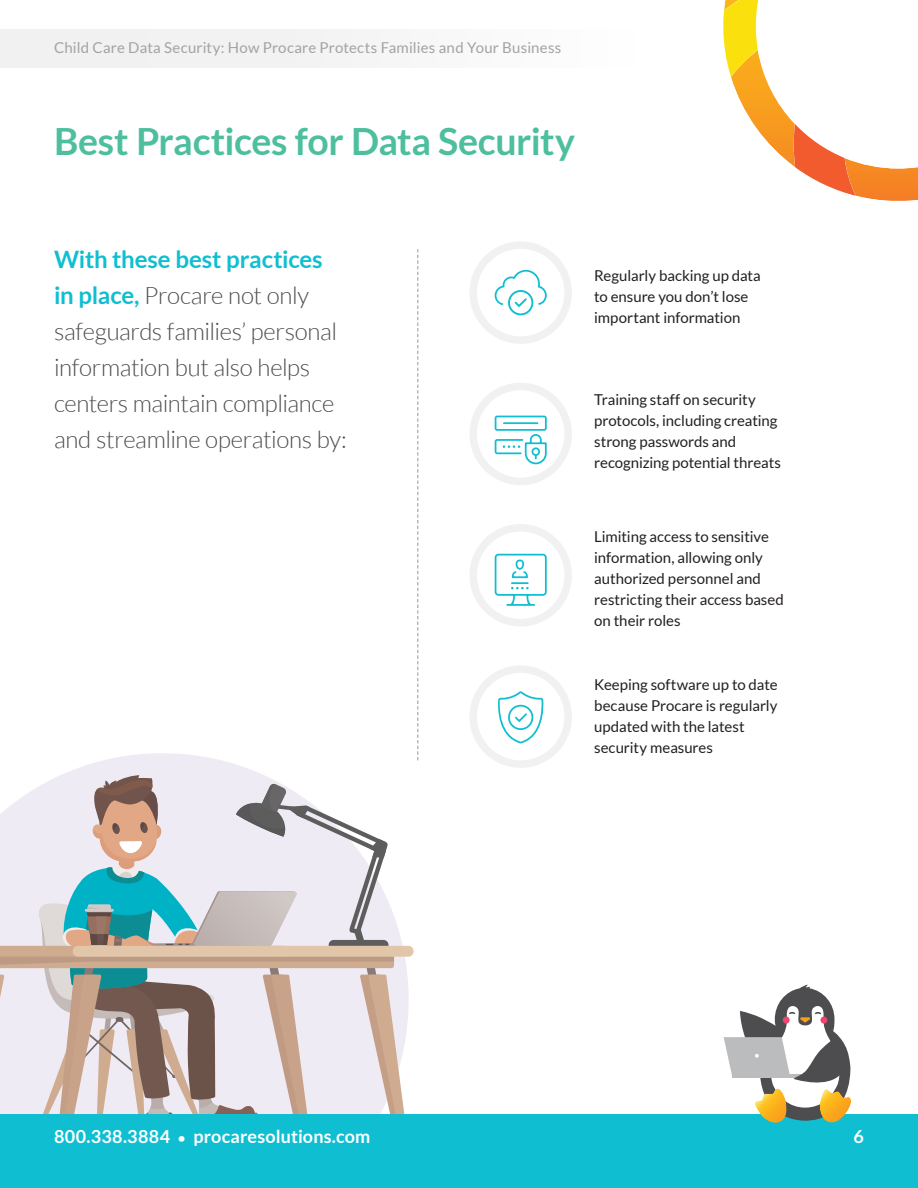
<style>
.page{position:relative;width:918px;height:1188px;background:#fff}
.page>*{position:absolute;margin:0;border:0;box-sizing:border-box;transform-origin:0 0}
.t1{font:700 37.5px "Lato";letter-spacing:-.01em;color:#4dbf9e}
.t2{font:300 24px/36px "Lato";letter-spacing:-.015em;color:#4d4d4f}
.t3{font:700 18px "Lato";letter-spacing:.01em;color:#fff}
.t4{font:15px/21px "Lato";letter-spacing:-.005em;color:#231f20}
.t5{font:15px "Lato";letter-spacing:.01em;color:#a3a3a3}
.s1{font-weight:700;color:#0fbfd1}
.s2{font-size:13.5px}
</style>
<div class="page">
<svg style="left:62px;top:753px;width:347px;height:270px"></svg>
<svg style="left:0;top:775px;width:407px;height:339px;background:#cfcccb"></svg>
<svg style="left:723px;top:0;width:195px;height:201px"></svg>
<div style="left:469px;top:241px;width:103px;height:103px;border:8px solid #f1f1f2;border-radius:50%"></div>
<div style="left:469px;top:383px;width:103px;height:102px;border:8px solid #f1f1f2;border-radius:50%"></div>
<div style="left:469px;top:524px;width:103px;height:103px;border:8px solid #f1f1f2;border-radius:50%"></div>
<div style="left:469px;top:665px;width:103px;height:103px;border:8px solid #f1f1f2;border-radius:50%"></div>
<svg style="left:495px;top:270px;width:52px;height:45px"></svg>
<svg style="left:498px;top:691px;width:46px;height:52px"></svg>
<svg style="left:495px;top:416px;width:52px;height:48px"></svg>
<svg style="left:495px;top:554px;width:52px;height:52px"></svg>
<svg style="left:417px;top:249px;width:1px;height:511px"></svg>
<div style="left:0;top:29px;width:697px;height:38px;background:#f1f1f2"></div>
<div style="left:0;top:1114px;width:918px;height:74px;background:#0fbfd1"></div>
<svg style="left:724px;top:984px;width:127px;height:139px"></svg>
<p class="t5" style="left:54px;top:42px;width:509px">Child Care Data Security: How Procare Protects Families and Your Business</p>
<h1 class="t1" style="left:54px;top:126px;width:523px">Best Practices for Data Security</h1>
<h2 class="t2" style="left:54px;top:244px;width:294px"><span class="s1">With these best practices in place,</span> Procare not only safeguards families’ personal information but also helps centers maintain compliance and streamline operations by:</h2>
<p class="t4" style="left:594px;top:266px;width:168px">Regularly backing up data to ensure you don’t lose important information</p>
<p class="t4" style="left:594px;top:390px;width:188px">Training staff on security protocols, including creating strong passwords and recognizing potential threats</p>
<p class="t4" style="left:594px;top:527px;width:191px">Limiting access to sensitive information, allowing only authorized personnel and restricting their access based on their roles</p>
<p class="t4" style="left:594px;top:675px;width:185px">Keeping software up to date because Procare is regularly updated with the latest security measures</p>
<p class="t3" style="left:54px;top:1130px;width:318px">800.338.3884 <span class="s2">•</span> procaresolutions.com</p>
<p class="t3" style="left:854px;top:1129px;width:12px">6</p>
</div>
